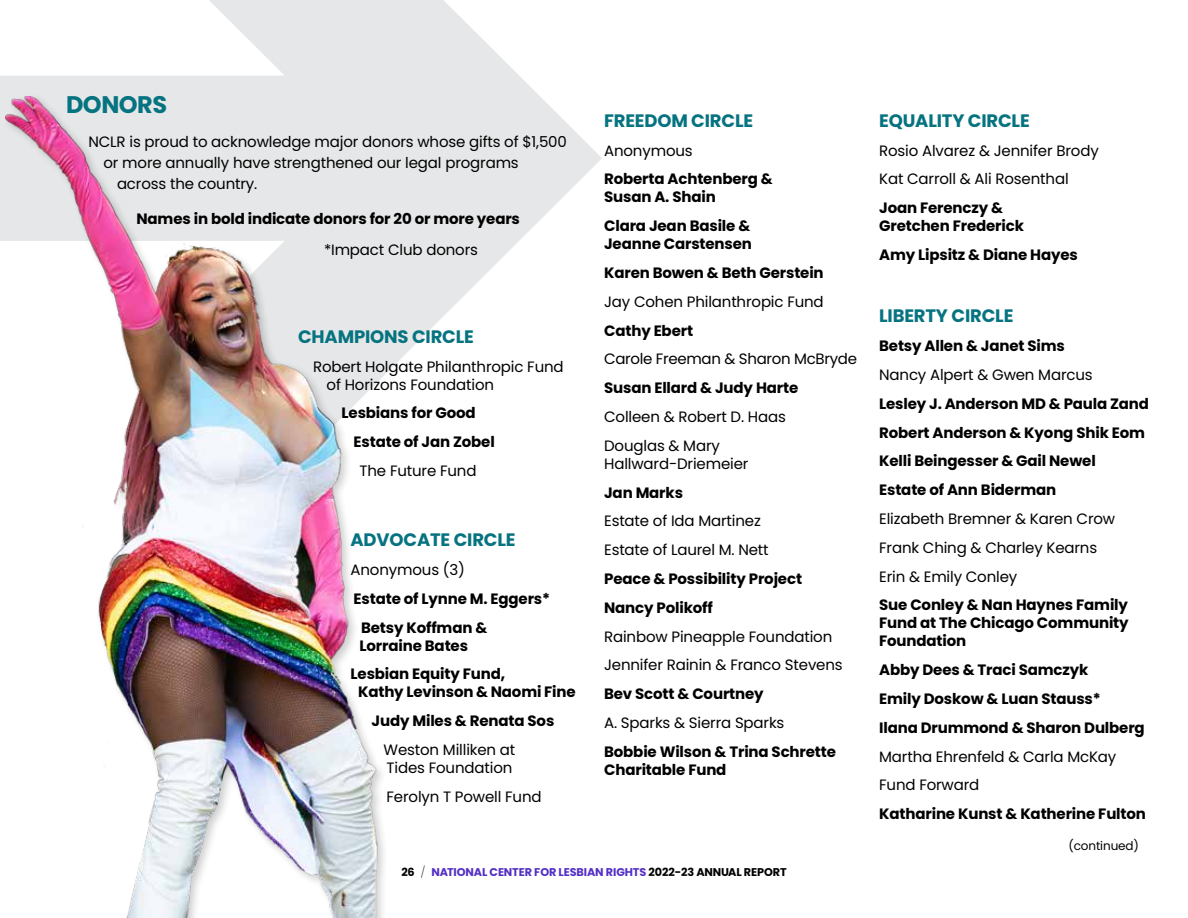
<style>
.page{position:relative;width:1188px;height:918px;background:#fff}
.page>*{position:absolute;margin:0;border:0;box-sizing:border-box;transform-origin:0 0}
.t1{font:700 24px "Poppins";letter-spacing:-.02em;color:#057380}
.t2{font:700 18px "Poppins";letter-spacing:-.01em;color:#057380}
.t3{font:700 15px/28.8px "Poppins";letter-spacing:-.01em;color:#000}
.t4{font:15px/28.8px "Poppins";letter-spacing:-.01em;color:#000}
.t5{font:12px "Poppins";letter-spacing:-.01em;color:#000}
.t6{font:700 11.25px "Poppins";letter-spacing:-.01em;color:#532fc6}
.s1{color:#000}
.s2{font-weight:200;color:#000}
</style>
<div class="page">
<svg style="left:0;top:0;width:602px;height:372px;fill:#e6e7e8"></svg>
<img style="left:5px;top:96px;width:382px;height:822px">
<h1 class="t1" style="left:66px;top:91px;width:103px">DONORS</h1>
<p class="t4" style="left:88px;top:128px;width:480px">NCLR is proud to acknowledge major donors whose gifts of $1,500</p>
<p class="t4" style="left:104px;top:149px;width:417px">or more annually have strengthened our legal programs</p>
<p class="t4" style="left:117px;top:170px;width:142px">across the country.</p>
<p class="t3" style="left:136px;top:204px;width:385px">Names in bold indicate donors for 20 or more years</p>
<p class="t4" style="left:324px;top:236px;width:155px">*Impact Club donors</p>
<p class="t2" style="left:298px;top:326px;width:177px">CHAMPIONS CIRCLE</p>
<p class="t4" style="left:327px;top:358px;width:239px;line-height:18px;text-indent:-14px">Robert Holgate Philanthropic Fund of Horizons Foundation</p>
<p class="t3" style="left:354px;top:399px;width:143px;text-indent:-12px">Lesbians for Good<br>Estate of Jan Zobel</p>
<p class="t4" style="left:360px;top:457px;width:118px">The Future Fund</p>
<p class="t2" style="left:351px;top:529px;width:167px">ADVOCATE CIRCLE</p>
<p class="t4" style="left:351px;top:555px;width:116px">Anonymous (3)</p>
<p class="t3" style="left:361px;top:584px;width:191px;text-indent:-8px">Estate of Lynne M. Eggers*<br>Betsy Koffman &amp;</p>
<p class="t3" style="left:351px;top:631px;width:156px;text-indent:9px">Lorraine Bates<br>Lesbian Equity Fund,</p>
<p class="t3" style="left:358px;top:678px;width:219px;text-align:center">Kathy Levinson &amp; Naomi Fine<br>Judy Miles &amp; Renata Sos</p>
<p class="t4" style="left:384px;top:741px;width:133px;line-height:18px">Weston Milliken at<br>Tides Foundation</p>
<p class="t4" style="left:387px;top:782px;width:157px">Ferolyn T Powell Fund</p>
<p class="t2" style="left:604px;top:110px;width:151px">FREEDOM CIRCLE</p>
<p class="t4" style="left:604px;top:136px;width:90px">Anonymous</p>
<p class="t3" style="left:604px;top:170px;width:170px;line-height:18px">Roberta Achtenberg &amp;<br>Susan A. Shain</p>
<p class="t3" style="left:604px;top:217px;width:149px;line-height:18px">Clara Jean Basile &amp;<br>Jeanne Carstensen</p>
<p class="t3" style="left:604px;top:259px;width:221px">Karen Bowen &amp; Beth Gerstein</p>
<p class="t4" style="left:604px;top:287px;width:221px">Jay Cohen Philanthropic Fund</p>
<p class="t3" style="left:604px;top:316px;width:91px">Cathy Ebert</p>
<p class="t4" style="left:604px;top:345px;width:254px">Carole Freeman &amp; Sharon McBryde</p>
<p class="t3" style="left:604px;top:374px;width:196px">Susan Ellard &amp; Judy Harte</p>
<p class="t4" style="left:604px;top:403px;width:183px">Colleen &amp; Robert D. Haas<br>Douglas &amp; Mary</p>
<p class="t4" style="left:604px;top:449px;width:146px">Hallward-Driemeier</p>
<p class="t3" style="left:604px;top:478px;width:80px">Jan Marks</p>
<p class="t4" style="left:604px;top:507px;width:166px">Estate of Ida Martinez<br>Estate of Laurel M. Nett</p>
<p class="t3" style="left:604px;top:565px;width:199px">Peace &amp; Possibility Project<br>Nancy Polikoff</p>
<p class="t4" style="left:604px;top:622px;width:240px">Rainbow Pineapple Foundation<br>Jennifer Rainin &amp; Franco Stevens</p>
<p class="t3" style="left:604px;top:680px;width:161px">Bev Scott &amp; Courtney</p>
<p class="t4" style="left:604px;top:709px;width:182px">A. Sparks &amp; Sierra Sparks</p>
<p class="t3" style="left:604px;top:743px;width:233px;line-height:18px">Bobbie Wilson &amp; Trina Schrette<br>Charitable Fund</p>
<p class="t6" style="left:401px;top:865px;width:387px"><span class="s1">26</span> <span class="s2">/</span> NATIONAL CENTER FOR LESBIAN RIGHTS <span class="s1">2022-23 ANNUAL REPORT</span></p>
<p class="t2" style="left:879px;top:110px;width:152px">EQUALITY CIRCLE</p>
<p class="t4" style="left:879px;top:136px;width:221px">Rosio Alvarez &amp; Jennifer Brody<br>Kat Carroll &amp; Ali Rosenthal</p>
<p class="t3" style="left:879px;top:199px;width:146px;line-height:18px">Joan Ferenczy &amp;<br>Gretchen Frederick</p>
<p class="t3" style="left:879px;top:241px;width:200px">Amy Lipsitz &amp; Diane Hayes</p>
<p class="t2" style="left:879px;top:306px;width:136px">LIBERTY CIRCLE</p>
<p class="t3" style="left:879px;top:332px;width:187px">Betsy Allen &amp; Janet Sims</p>
<p class="t4" style="left:879px;top:360px;width:215px">Nancy Alpert &amp; Gwen Marcus</p>
<p class="t3" style="left:879px;top:389px;width:271px">Lesley J. Anderson MD &amp; Paula Zand<br>Robert Anderson &amp; Kyong Shik Eom<br>Kelli Beingesser &amp; Gail Newel<br>Estate of Ann Biderman</p>
<p class="t4" style="left:879px;top:504px;width:238px">Elizabeth Bremner &amp; Karen Crow<br>Frank Ching &amp; Charley Kearns<br>Erin &amp; Emily Conley</p>
<p class="t3" style="left:879px;top:596px;width:251px;line-height:18px;text-align:justify">Sue Conley &amp; Nan Haynes Family Fund at The Chicago Community Foundation</p>
<p class="t3" style="left:879px;top:656px;width:267px">Abby Dees &amp; Traci Samczyk<br>Emily Doskow &amp; Luan Stauss*<br>Ilana Drummond &amp; Sharon Dulberg</p>
<p class="t4" style="left:879px;top:742px;width:239px">Martha Ehrenfeld &amp; Carla McKay<br>Fund Forward</p>
<p class="t3" style="left:879px;top:800px;width:268px">Katharine Kunst &amp; Katherine Fulton</p>
<p class="t5" style="left:1068px;top:838px;width:72px">(continued)</p>
</div>
